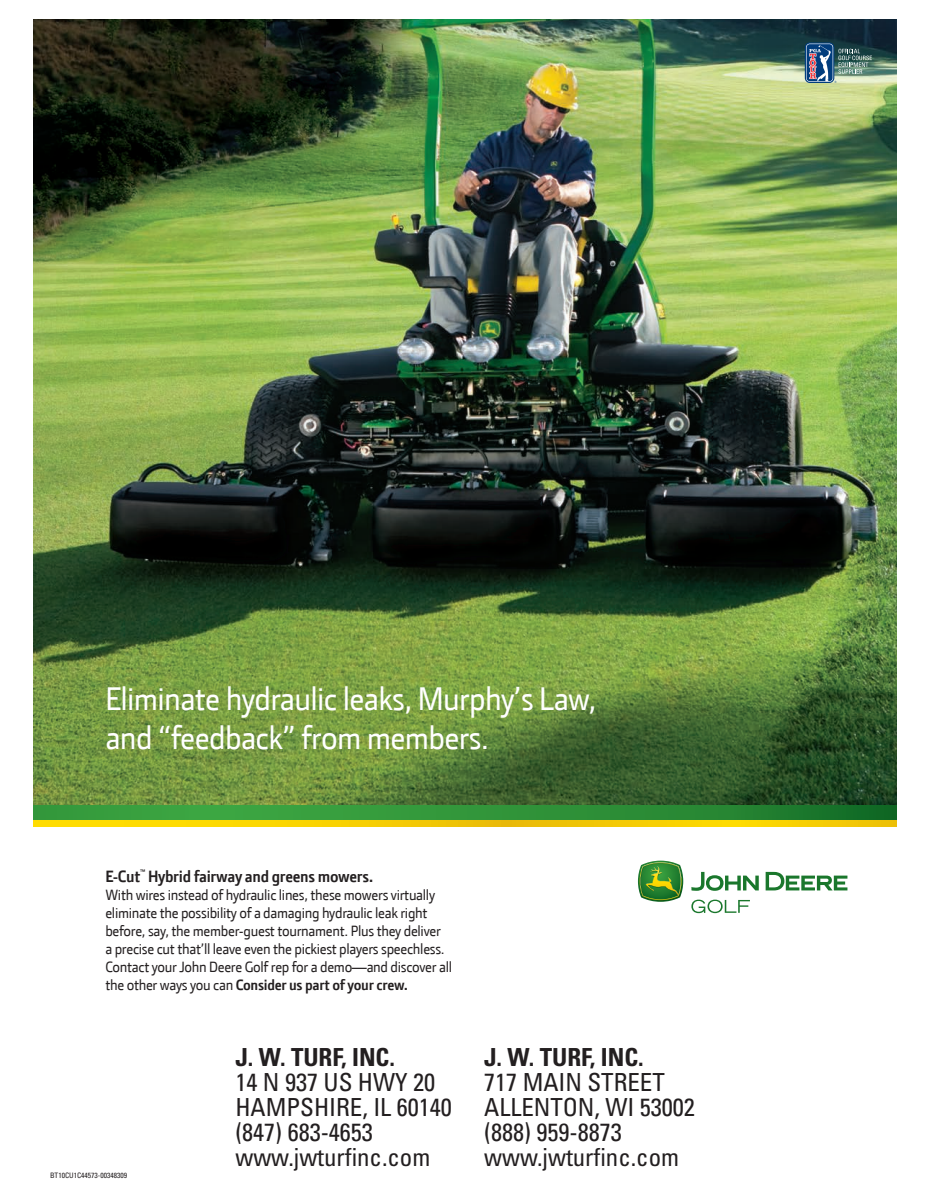
<style>
.page{position:relative;width:930px;height:1200px;background:#fff}
.page>*{position:absolute;margin:0;border:0;box-sizing:border-box;transform-origin:0 0}
.t1{font:33px/39px "JD Sans";letter-spacing:-.02em;color:#fff}
.t2{font:condensed 24.9px/24.9px "Univers";color:#231f20}
.t3{font:700 condensed 24.9px "Univers";color:#231f20}
.t4{font:700 16.5px "JD Sans";letter-spacing:-.02em;color:#231f20}
.t5{font:15px/18px "JD Sans";letter-spacing:-.02em;color:#231f20}
.t6{font:condensed 7.5px "Univers";color:#231f20}
.s1{font-weight:700}
</style>
<div class="page">
<img style="left:33px;top:20px;width:864px;height:786px">
<svg style="left:638px;top:861px;width:45px;height:41px;background:#5c9b46"></svg>
<svg style="left:766px;top:872px;width:81px;height:18px"></svg>
<svg style="left:691px;top:872px;width:68px;height:19px"></svg>
<svg style="left:691px;top:900px;width:59px;height:13px"></svg>
<svg style="left:33px;top:806px;width:864px;height:15px;background:#3b9534"></svg>
<svg style="left:33px;top:821px;width:864px;height:5px;background:#f6cf03"></svg>
<svg style="left:805px;top:42px;width:29px;height:41px"></svg>
<svg style="left:806px;top:44px;width:27px;height:38px"></svg>
<div style="left:807px;top:44px;width:26px;height:37px;background:#013d7d;border-radius:3px"></div>
<svg style="left:809px;top:45px;width:63px;height:38px"></svg>
<h1 class="t1" style="left:105px;top:678px;width:493px">Eliminate hydraulic leaks, Murphy’s Law, and “feedback” from members.</h1>
<p class="t4" style="left:105px;top:865px;width:270px">E-Cut<sup>™</sup> Hybrid fairway and greens mowers.</p>
<p class="t5" style="left:105px;top:885px;width:348px">With wires instead of hydraulic lines, these mowers virtually eliminate the possibility of a damaging hydraulic leak right before, say, the member-guest tournament. Plus they deliver<br>a precise cut that’ll leave even the pickiest players speechless.<br>Contact your John Deere Golf rep for a demo—and discover all the other ways you can <span class="s1">Consider us part of your crew.</span></p>
<p class="t6" style="left:50px;top:1170px;width:79px">BT10CU1C44573 -00348309</p>
<h2 class="t3" style="left:235px;top:1042px;width:161px">J. W. TURF, INC.</h2>
<h2 class="t2" style="left:235px;top:1069px;width:218px">14 N 937 US HWY 20<br>HAMPSHIRE, IL 60140 (847) 683-4653 www.jwturf nc.com</h2>
<h2 class="t2" style="left:352px;top:1144px;width:7px">i</h2>
<h2 class="t3" style="left:484px;top:1042px;width:161px">J. W. TURF, INC.</h2>
<h2 class="t2" style="left:484px;top:1069px;width:212px">717 MAIN STREET<br>ALLENTON, WI 53002 (888) 959-8873 www.jwturf nc.com</h2>
<h2 class="t2" style="left:601px;top:1144px;width:7px">i</h2>
</div>
